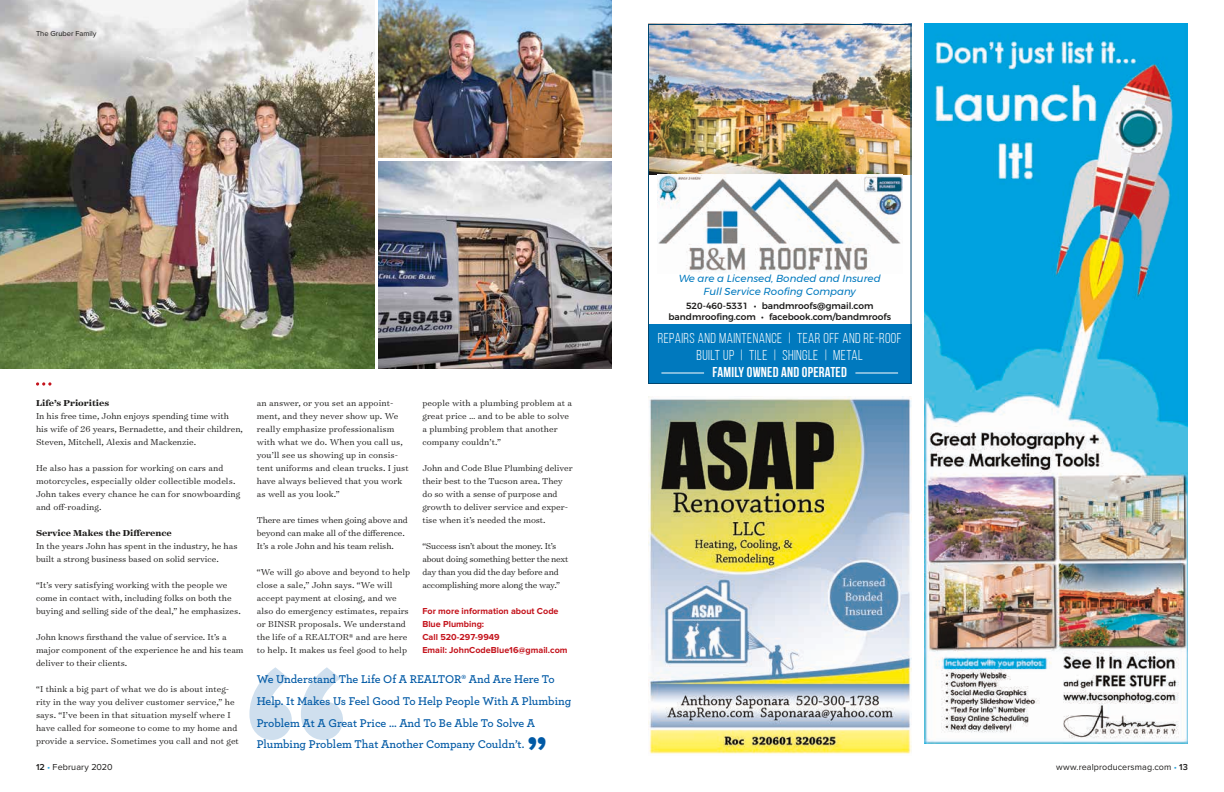
<style>
.page{position:relative;width:1224px;height:792px;background:#fff}
.page>*{position:absolute;margin:0;border:0;box-sizing:border-box;transform-origin:0 0}
.t1{font:700 252.5px "Proxima Nova";color:#0059a5}
.t2{font:700 45.7px "Proxima Nova";color:#0059a5}
.t3{font:14.3px/17.1px "Bebas Neue";letter-spacing:.03em;color:#fff;text-align:center}
.t4{font:700 14.3px "Bebas Neue";letter-spacing:.015em;color:#fff}
.t5{font:600 11.8px/21.6px "Archer Pro";color:#0059a5}
.t6{font:italic 10.2px/12.2px "Montserrat";color:#0079be;text-align:center}
.t7{font:300 9.8px/13px "Surveyor Text";color:#1c1b1a}
.t8{font:300 9.8px/13px "Surveyor Text";letter-spacing:-.02em;color:#1c1b1a}
.t9{font:700 9.8px "Surveyor Text";color:#1c1b1a}
.t10{font:700 9px/13px "Proxima Nova";color:#c4131c}
.t11{font:500 9px/10.8px "Montserrat";color:#1c1b1a;text-align:center}
.t12{font:9px "Proxima Nova";letter-spacing:.01em;color:#1c1b1a}
.t13{font:7.5px "Proxima Nova";color:#1c1b1a}
.s1{font-weight:600}
.s2{color:#2ea5dc}
</style>
<div class="page">
<img style="left:924px;top:24px;width:264px;height:720px">
<img style="left:648px;top:396px;width:264px;height:358px">
<img style="left:648px;top:24px;width:264px;height:360px">
<img style="left:378px;top:0;width:234px;height:157px">
<img style="left:0;top:0;width:374px;height:369px">
<img style="left:378px;top:161px;width:234px;height:208px">
<svg style="left:36px;top:382px;width:15px;height:4px"></svg>
<p class="t13" style="left:36px;top:29px;width:62px">The Gruber Family</p>
<p class="t9" style="left:36px;top:396px;width:75px">Life’s Priorities</p>
<p class="t7" style="left:36px;top:409px;width:208px">In his free time, John enjoys spending time with his wife of 26 years, Bernadette, and their children,<br>Steven, Mitchell, Alexis and Mackenzie.</p>
<p class="t7" style="left:36px;top:461px;width:206px">He also has a passion for working on cars and motorcycles, especially older collectible models.<br>John takes every chance he can for snowboarding and off-roading.</p>
<p class="t9" style="left:36px;top:526px;width:137px">Service Makes the Difference</p>
<p class="t7" style="left:36px;top:539px;width:203px">In the years John has spent in the industry, he has built a strong business based on solid service.</p>
<p class="t7" style="left:36px;top:578px;width:206px">“It’s very satisfying working with the people we come in contact with, including folks on both the buying and selling side of the deal,” he emphasizes.</p>
<p class="t7" style="left:36px;top:630px;width:209px">John knows firsthand the value of service. It’s a major component of the experience he and his team deliver to their clients.</p>
<p class="t7" style="left:36px;top:682px;width:204px">“I think a big part of what we do is about integ&shy;rity in the way you deliver customer service,” he says. “I’ve been in that situation myself where I have called for someone to come to my home and provide a service. Sometimes you call and not get</p>
<p class="t7" style="left:422px;top:396px;width:151px">people with a plumbing problem at a great price … and to be able to solve a plumbing problem that another company couldn’t.”</p>
<p class="t7" style="left:422px;top:461px;width:152px">John and Code Blue Plumbing deliver their best to the Tucson area. They do so with a sense of purpose and growth to deliver service and exper&shy;tise when it’s needed the most.</p>
<p class="t8" style="left:422px;top:539px;width:148px">“Success isn’t about the money. It’s about doing something better the next day than you did the day before and accomplishing more along the way.”</p>
<p class="t10" style="left:422px;top:604px;width:147px">For more information about Code<br>Blue Plumbing:<br>Call 520-297-9949<br>Email: JohnCodeBlue16@gmail.com</p>
<p class="t5" style="left:257px;top:668px;width:316px">We Understand The Life Of A REALTOR® And Are Here To Help. It Makes Us Feel Good To Help People With A Plumbing Problem At A Great Price … And To Be Able To Solve A Plumbing Problem That Another Company Couldn’t.</p>
<p class="t7" style="left:257px;top:396px;width:154px">an answer, or you set an appoint&shy;ment, and they never show up. We really emphasize professionalism with what we do. When you call us, you’ll see us showing up in consis&shy;tent uniforms and clean trucks. I just have always believed that you work as well as you look.”</p>
<p class="t7" style="left:257px;top:513px;width:153px">There are times when going above and beyond can make all of the difference.<br>It’s a role John and his team relish.</p>
<p class="t7" style="left:257px;top:565px;width:155px">“We will go above and beyond to help close a sale,” John says. “We will accept payment at closing, and we also do emergency estimates, repairs or BINSR proposals. We understand the life of a REALTOR® and are here to help. It makes us feel good to help</p>
<h1 class="t1" style="left:239px;top:639px;width:117px">“</h1>
<h2 class="t2" style="left:527px;top:732px;width:22px">”</h2>
<p class="t6" style="left:679px;top:273px;width:203px">We are a Licensed, Bonded and Insured<br>Full Service Roofing Company</p>
<p class="t11" style="left:669px;top:299px;width:224px">520-460-5331 • bandmroofs@gmail.com bandmroofing.com • facebook.com/bandmroofs</p>
<h3 class="t3" style="left:658px;top:330px;width:245px">REPAIRS AND MAINTENANCE | TEAR OFF AND RE-ROOF<br>BUILT UP | TILE | SHINGLE | METAL</h3>
<h3 class="t4" style="left:713px;top:365px;width:136px">FAMILY OWNED AND OPERATED</h3>
<p class="t12" style="left:36px;top:762px;width:78px"><span class="s1">12</span> <span class="s2">•</span> February 2020</p>
<p class="t12" style="left:1056px;top:762px;width:133px">www.realproducersmag.com <span class="s2">•</span> <span class="s1">13</span></p>
</div>
